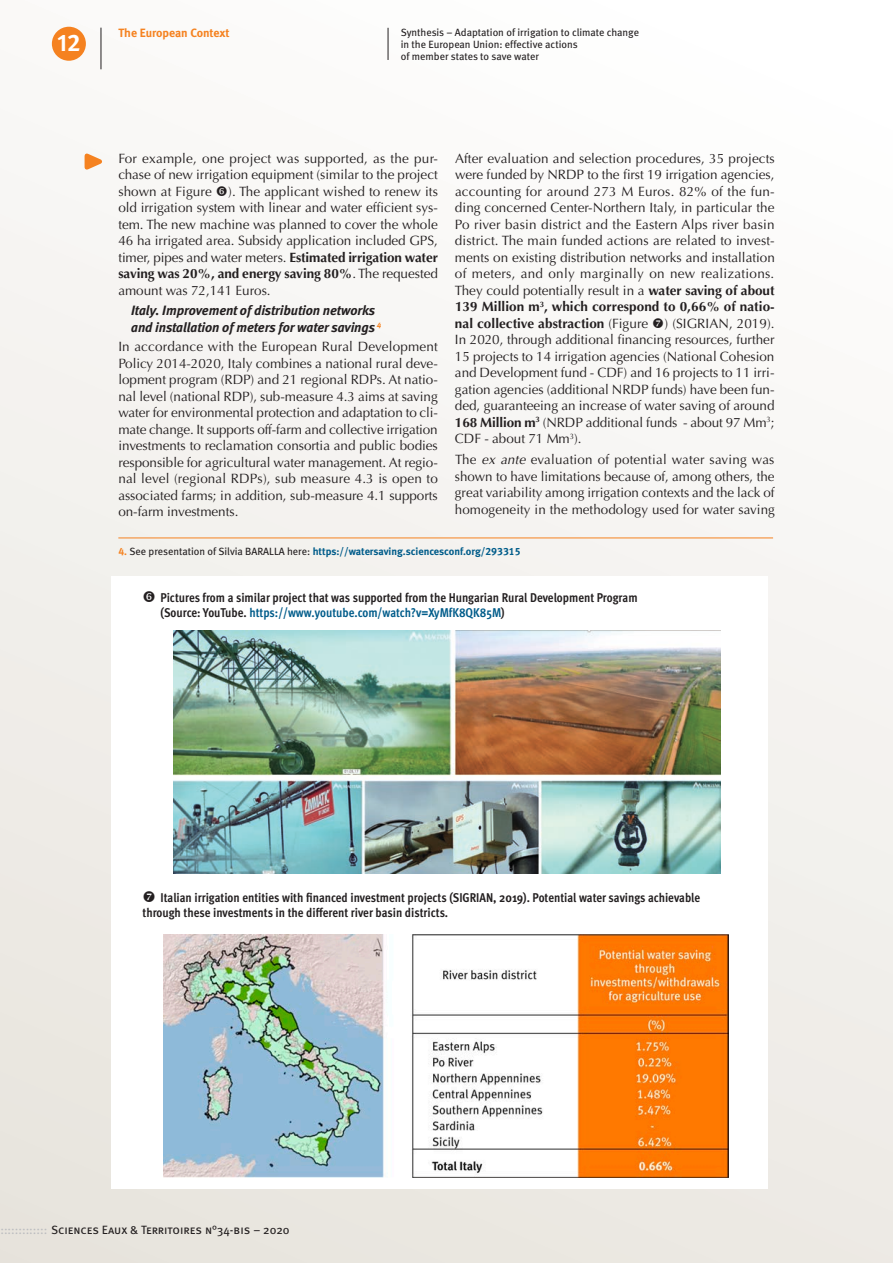
<style>
.page{position:relative;width:893px;height:1263px;background:#fff}
.page>*{position:absolute;margin:0;border:0;box-sizing:border-box;transform-origin:0 0}
.t1{font:24px "Meta Bold Caps Expert";color:#fff}
.t2{font:13.5px/16.5px "Optima";letter-spacing:-.005em;color:#231f20;text-align:justify}
.t3{font:italic 13.5px/17px "Meta Bold LF";color:#231f20}
.titre_figure{font:700 12.75px/15px "Meta Cond OT";color:#231f20}
.t4{font:12px "Meta Book Caps";color:#231f20}
.roulette_section{font:700 12px "Meta";color:#f58220}
.roulette_article{font:10.5px/12px "Meta Book LF";color:#231f20}
.coordonnées{font:10.5px "Meta Bold LF";color:#005c8a}
.s1{font-weight:700}
.s2{font-style:italic}
.s3{color:#f58220}
.s4{font-family:"Meta Book LF";color:#231f20}
.s5{color:#005c8a}
.s6{color:#bcbdc0}
</style>
<div class="page">
<div style="left:0;top:0;width:893px;height:1263px;background:linear-gradient(to bottom,#fdfdfc,#eae6e0)"></div>
<hr style="left:388px;top:28px;width:1px;height:32px;background:#231f20">
<div style="left:111px;top:577px;width:657px;height:612px;background:#fff"></div>
<hr style="left:118px;top:538px;width:655px;height:1px;background:#f58220">
<svg style="left:81px;top:149px;width:30px;height:24px"></svg>
<img style="left:163px;top:935px;width:566px;height:242px">
<img style="left:173px;top:631px;width:547px;height:242px">
<div style="left:52px;top:27px;width:34px;height:34px;background:#f58220;border-radius:50%"></div>
<hr style="left:101px;top:28px;width:1px;height:41px;background:#231f20">
<svg style="left:217px;top:186px;width:10px;height:10px"></svg>
<svg style="left:653px;top:318px;width:10px;height:10px"></svg>
<h1 class="t1" style="left:57px;top:28px;width:25px">12</h1>
<p class="roulette_section" style="left:118px;top:25px;width:113px">The European Context</p>
<p class="roulette_article" style="left:401px;top:26px;width:240px">Synthesis – Adaptation of irrigation to climate change in the European Union: effective actions<br>of member states to save water</p>
<p class="t2" style="left:118px;top:150px;width:321px">For example, one project was supported, as the pur&shy;chase of new irrigation equipment (similar to the project shown at Figure ). The applicant wished to renew its old irrigation system with linear and water efficient sys&shy;tem. The new machine was planned to cover the whole 46 ha irrigated area. Subsidy application included GPS, timer, pipes and water meters. <span class="s1">Estimated irrigation water saving was 20%, and energy saving 80%</span>. The requested amount was 72,141 Euros.</p>
<h3 class="t3" style="left:131px;top:302px;width:251px">Italy. Improvement of distribution networks and installation of meters for water savings <sup>4</sup></h3>
<p class="t2" style="left:118px;top:338px;width:321px">In accordance with the European Rural Development Policy 2014-2020, Italy combines a national rural deve&shy;lopment program (RDP) and 21 regional RDPs. At natio&shy;nal level (national RDP), sub-measure 4.3 aims at saving water for environmental protection and adaptation to cli&shy;mate change. It supports off-farm and collective irrigation investments to reclamation consortia and public bodies responsible for agricultural water management. At regio&shy;nal level (regional RDPs), sub measure 4.3 is open to associated farms; in addition, sub-measure 4.1 supports on-farm investments.</p>
<p class="t2" style="left:455px;top:150px;width:321px">After evaluation and selection procedures, 35 projects were funded by NRDP to the first 19 irrigation agencies, accounting for around 273 M Euros. 82% of the fun&shy;ding concerned Center-Northern Italy, in particular the Po river basin district and the Eastern Alps river basin district. The main funded actions are related to invest&shy;ments on existing distribution networks and installation of meters, and only marginally on new realizations.<br>They could potentially result in a <span class="s1">water saving of about 139 Million m</span><sup>3</sup><span class="s1">, which correspond to 0,66% of natio&shy;nal collective abstraction</span> (Figure ) (SIGRIAN, 2019).<br>In 2020, through additional financing resources, further 15 projects to 14 irrigation agencies (National Cohesion and Development fund - CDF) and 16 projects to 11 irri&shy;gation agencies (additional NRDP funds) have been fun&shy;ded, guaranteeing an increase of water saving of around <span class="s1">168 Million m</span><sup>3</sup> (NRDP additional funds - about 97 Mm<sup>3</sup>; CDF - about 71 Mm<sup>3</sup>).</p>
<p class="t2" style="left:455px;top:452px;width:321px">The <span class="s2">ex ante</span> evaluation of potential water saving was shown to have limitations because of, among others, the great variability among irrigation contexts and the lack of homogeneity in the methodology used for water saving</p>
<p class="coordonnées" style="left:118px;top:545px;width:404px"><span class="s3">4.</span> <span class="s4">See presentation of Silvia BARALLA here:</span> https://watersaving.sciencesconf.org/293315</p>
<p class="titre_figure" style="left:161px;top:591px;width:478px">Pictures from a similar project that was supported from the Hungarian Rural Development Program (Source: YouTube. <span class="s5">https://www.youtube.com/watch?v=XyMfK8QK85M</span>)</p>
<p class="titre_figure" style="left:143px;top:890px;width:559px;text-indent:18px">Italian irrigation entities with financed investment projects (SIGRIAN, 2019). Potential water savings achievable through these investments in the different river basin districts.</p>
<p class="t4" style="left:0;top:1223px;width:291px"><span class="s6">:::::::::::::</span> Sciences Eaux &amp; Territoires n°34-bis – 2020</p>
</div>
